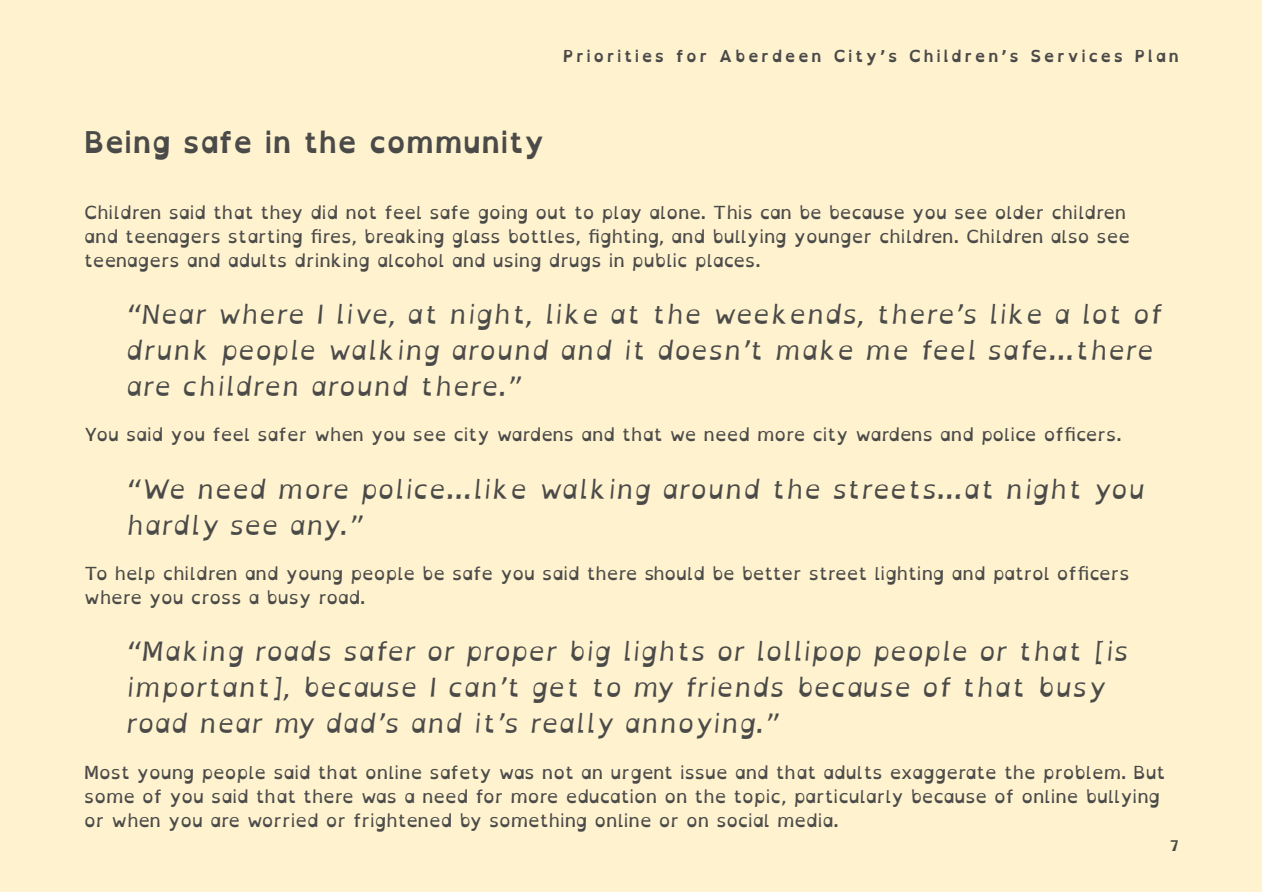
<style>
.page{position:relative;width:1262px;height:892px;background:#fff}
.page>*{position:absolute;margin:0;border:0;box-sizing:border-box;transform-origin:0 0}
.t1{font:700 30px "Open Dyslexic Alta";color:#4a4a49}
.t2{font:italic 27px/36px "Open Dyslexic Alta";color:#4a4a49}
.t3{font:18px/24px "Open Dyslexic Alta";color:#4a4a49}
.t4{font:700 16.5px "Open Dyslexic Alta";letter-spacing:.15em;color:#4a4a49}
.t5{font:700 15px "Open Dyslexic Alta";color:#4a4a49}
</style>
<div class="page">
<div style="left:0;top:0;width:1261px;height:891px;background:#fff2ce"></div>
<p class="t4" style="left:562px;top:47px;width:617px">Priorities for Aberdeen City’s Children’s Services Plan</p>
<h1 class="t1" style="left:84px;top:125px;width:462px">Being safe in the community</h1>
<p class="t3" style="left:84px;top:200px;width:1047px">Children said that they did not feel safe going out to play alone. This can be because you see older children and teenagers starting fires, breaking glass bottles, fighting, and bullying younger children. Children also see teenagers and adults drinking alcohol and using drugs in public places.</p>
<h2 class="t2" style="left:126px;top:298px;width:1037px">“Near where I live, at night, like at the weekends, there’s like a lot of drunk people walking around and it doesn’t make me feel safe…there are children around there.”</h2>
<p class="t3" style="left:84px;top:423px;width:1038px">You said you feel safer when you see city wardens and that we need more city wardens and police officers.</p>
<h2 class="t2" style="left:126px;top:473px;width:1020px">“We need more police…like walking around the streets…at night you hardly see any.”</h2>
<p class="t3" style="left:84px;top:561px;width:1046px">To help children and young people be safe you said there should be better street lighting and patrol officers where you cross a busy road.</p>
<h2 class="t2" style="left:126px;top:635px;width:1004px">“Making roads safer or proper big lights or lollipop people or that [is important], because I can’t get to my friends because of that busy road near my dad’s and it’s really annoying.”</h2>
<p class="t3" style="left:84px;top:760px;width:1082px">Most young people said that online safety was not an urgent issue and that adults exaggerate the problem. But some of you said that there was a need for more education on the topic, particularly because of online bullying or when you are worried or frightened by something online or on social media.</p>
<p class="t5" style="left:1169px;top:836px;width:11px">7</p>
</div>
